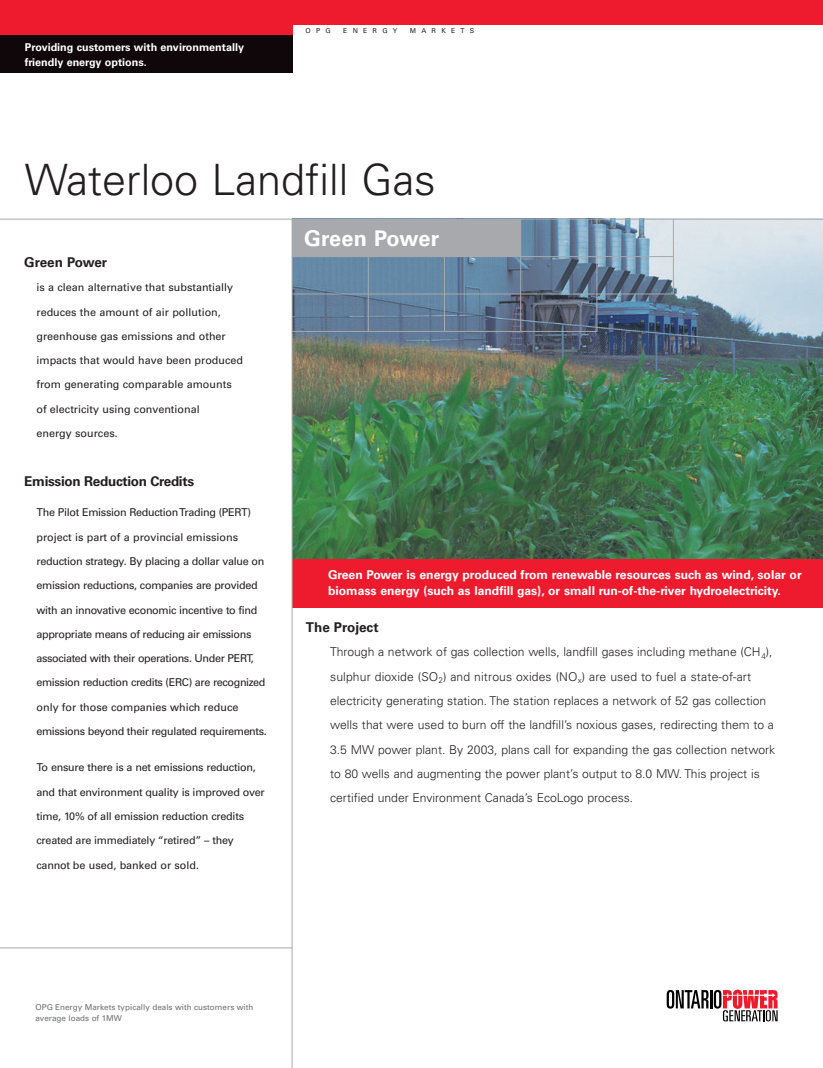
<style>
.page{position:relative;width:823px;height:1068px;background:#fff}
.page>*{position:absolute;margin:0;border:0;box-sizing:border-box;transform-origin:0 0}
.t1{font:300 43.2px "Univers";color:#231f20}
.t2{font:700 21.6px "Univers";color:#fff}
.t3{font:700 13.5px "Univers";letter-spacing:-.02em;color:#231f20}
.t4{font:700 13.5px "Univers";color:#231f20}
.t5{font:300 12.15px/24.3px "Univers";color:#231f20}
.t6{font:700 12.15px/16.2px "Univers";color:#fff}
.t7{font:10.8px "Univers";letter-spacing:-.02em;color:#231f20}
.t8{font:10.8px "Univers";color:#231f20}
.t9{font:700 10.8px/14.9px "Univers";color:#fff}
.t10{font:8.1px/10.8px "Univers";color:#6d6f71}
.t11{font:6.75px "Univers";letter-spacing:.78em;color:#231f20}
</style>
<div class="page">
<img style="left:293px;top:220px;width:530px;height:339px">
<div style="left:0;top:0;width:823px;height:24px;background:#ed1b2d"></div>
<div style="left:0;top:24px;width:292px;height:13px;background:#ed1b2d"></div>
<div style="left:0;top:35px;width:292px;height:38px;background:#0f0709"></div>
<hr style="left:0;top:219px;width:823px;height:1px;background:#a7a9ac">
<div style="left:292px;top:559px;width:531px;height:49px;background:#ed1b2d"></div>
<hr style="left:292px;top:219px;width:1px;height:849px;background:#a7a9ac">
<svg style="left:667px;top:990px;width:111px;height:31px"></svg>
<hr style="left:0;top:948px;width:292px;height:1px;background:#a7a9ac">
<hr style="left:292px;top:256px;width:381px;height:1px;background:#a7a9ac">
<hr style="left:292px;top:294px;width:382px;height:1px;background:#a7a9ac">
<hr style="left:292px;top:331px;width:305px;height:1px;background:#a7a9ac">
<hr style="left:368px;top:220px;width:1px;height:111px;background:#a7a9ac">
<hr style="left:444px;top:219px;width:1px;height:112px;background:#a7a9ac">
<hr style="left:520px;top:219px;width:1px;height:112px;background:#a7a9ac">
<hr style="left:597px;top:219px;width:1px;height:113px;background:#a7a9ac">
<hr style="left:673px;top:219px;width:1px;height:75px;background:#a7a9ac">
<div style="left:292px;top:219px;width:229px;height:37px;background:#a7a9ac"></div>
<p class="t9" style="left:25px;top:40px;width:221px">Providing customers with environmentally friendly energy options.</p>
<p class="t11" style="left:306px;top:28px;width:27px">OPG</p>
<p class="t11" style="left:343px;top:28px;width:56px">ENERGY</p>
<p class="t11" style="left:410px;top:28px;width:66px">MARKETS</p>
<h1 class="t1" style="left:25px;top:164px;width:413px">Waterloo Landfill Gas</h1>
<p class="t3" style="left:24px;top:257px;width:84px">Green Power</p>
<p class="t8" style="left:36px;top:283px;width:198px">is a clean alternative that substantially</p>
<p class="t8" style="left:36px;top:308px;width:186px">reduces the amount of air pollution,</p>
<p class="t8" style="left:36px;top:332px;width:191px">greenhouse gas emissions and other</p>
<p class="t8" style="left:36px;top:356px;width:208px">impacts that would have been produced</p>
<p class="t8" style="left:36px;top:381px;width:197px">from generating comparable amounts</p>
<p class="t8" style="left:36px;top:405px;width:165px">of electricity using conventional</p>
<p class="t8" style="left:36px;top:429px;width:83px">energy sources.</p>
<p class="t3" style="left:24px;top:476px;width:171px">Emission Reduction Credits</p>
<p class="t7" style="left:36px;top:509px;width:216px">The Pilot Emission Reduction Trading (PERT)</p>
<p class="t8" style="left:36px;top:533px;width:203px">project is part of a provincial emissions</p>
<p class="t7" style="left:36px;top:557px;width:230px">reduction strategy. By placing a dollar value on</p>
<p class="t7" style="left:36px;top:581px;width:223px">emission reductions, companies are provided</p>
<p class="t7" style="left:36px;top:606px;width:223px">with an innovative economic incentive to find</p>
<p class="t7" style="left:36px;top:630px;width:216px">appropriate means of reducing air emissions</p>
<p class="t7" style="left:36px;top:654px;width:219px">associated with their operations. Under PERT,</p>
<p class="t7" style="left:36px;top:679px;width:230px">emission reduction credits (ERC) are recognized</p>
<p class="t8" style="left:36px;top:703px;width:203px">only for those companies which reduce</p>
<p class="t7" style="left:36px;top:727px;width:232px">emissions beyond their regulated requirements.</p>
<p class="t7" style="left:36px;top:764px;width:221px">To ensure there is a net emissions reduction,</p>
<p class="t7" style="left:36px;top:788px;width:230px">and that environment quality is improved over</p>
<p class="t7" style="left:36px;top:812px;width:209px">time, 10% of all emission reduction credits</p>
<p class="t7" style="left:36px;top:837px;width:199px">created are immediately “retired” – they</p>
<p class="t8" style="left:36px;top:861px;width:164px">cannot be used, banked or sold.</p>
<h2 class="t2" style="left:304px;top:230px;width:137px">Green Power</h2>
<p class="t6" style="left:328px;top:568px;width:475px">Green Power is energy produced from renewable resources such as wind, solar or biomass energy (such as landfill gas), or small run-of-the-river hydroelectricity.</p>
<p class="t4" style="left:306px;top:622px;width:74px">The Project</p>
<p class="t5" style="left:330px;top:641px;width:447px">Through a network of gas collection wells, landfill gases including methane (CH<sub>4</sub>), sulphur dioxide (SO<sub>2</sub>) and nitrous oxides (NO<sub>x</sub>) are used to fuel a state-of-art electricity generating station. The station replaces a network of 52 gas collection wells that were used to burn off the landfill’s noxious gases, redirecting them to a 3.5 MW power plant. By 2003, plans call for expanding the gas collection network to 80 wells and augmenting the power plant’s output to 8.0 MW. This project is certified under Environment Canada’s EcoLogo process.</p>
<p class="t10" style="left:35px;top:1003px;width:220px">OPG Energy Markets typically deals with customers with average loads of 1MW</p>
</div>
